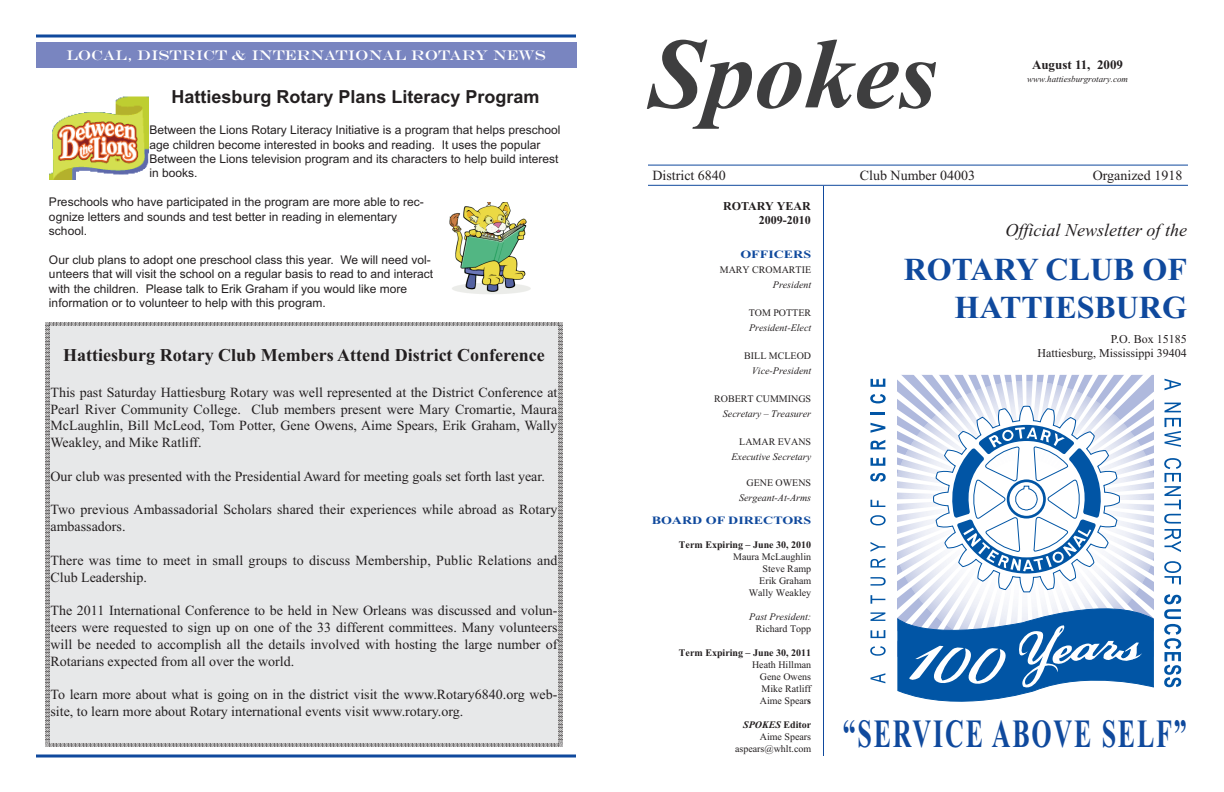
<style>
.page{position:relative;width:1224px;height:792px;background:#fff}
.page>*{position:absolute;margin:0;border:0;box-sizing:border-box;transform-origin:0 0}
.t1{font:italic 700 100px "Times New Roman";color:#3e3e3f}
.t2{font:700 40px "Times New Roman";letter-spacing:.07em;color:#0f499d;scale:.65 1}
.t3{font:700 32px/38.4px "Times New Roman";color:#0f499d;text-align:right}
.t4{font:700 18px "Times New Roman";color:#231f20}
.t5{font:700 18px "Arial";color:#231f20}
.t6{font:italic 18px "Times New Roman";color:#231f20}
.t7{font:14px/16.8px "Times New Roman";color:#231f20}
.t8{font:14px "Engravers";color:#fff}
.t9{font:700 13px "Times New Roman";color:#231f20}
.t10{font:12px/14.4px "Arial";color:#231f20}
.t11{font:12px/14.4px "Times New Roman";color:#231f20;text-align:right}
.t12{font:700 12px/14.4px "Times New Roman";color:#231f20;text-align:right}
.t13{font:700 11.2px "Times New Roman";color:#0f499d;scale:1.25 1}
.t14{font:10px/12px "Times New Roman";color:#231f20;text-align:right}
.t15{font:italic 10px "Times New Roman";color:#231f20}
.t16{font:700 10px "Times New Roman";color:#231f20}
.t17{font:italic 9px "Times New Roman";color:#231f20}
.s1{font-weight:700}
.s2{font-weight:700;font-style:italic}
</style>
<div class="page">
<hr style="left:648px;top:165px;width:540px;height:1px;background:#0f499d">
<hr style="left:648px;top:185px;width:540px;height:1px;background:#0f499d">
<hr style="left:823px;top:186px;width:1px;height:570px;background:#0f499d">
<svg style="left:870px;top:374px;width:312px;height:328px"></svg>
<svg style="left:36px;top:34px;width:540px;height:4px;background:#4a76b5"></svg>
<svg style="left:36px;top:754px;width:540px;height:4px;background:#4a76b5"></svg>
<div style="left:36px;top:42px;width:540px;height:26px;background:#7985c0"></div>
<div style="left:46px;top:322px;width:516px;height:425px;background:#e7e8e9"></div>
<img style="left:50px;top:96px;width:98px;height:84px">
<img style="left:449px;top:202px;width:82px;height:92px">
<p class="t8" style="left:66px;top:47px;width:481px">LOCAL, DISTRICT &amp; INTERNATIONAL ROTARY NEWS</p>
<p class="t5" style="left:171px;top:86px;width:370px">Hattiesburg Rotary Plans Literacy Program</p>
<p class="t10" style="left:149px;top:123px;width:412px">Between the Lions Rotary Literacy Initiative is a program that helps preschool age children become interested in books and reading. It uses the popular Between the Lions television program and its characters to help build interest in books.</p>
<p class="t10" style="left:49px;top:195px;width:376px">Preschools who have participated in the program are more able to rec&shy;ognize letters and sounds and test better in reading in elementary school.</p>
<p class="t10" style="left:49px;top:252px;width:386px">Our club plans to adopt one preschool class this year. We will need vol&shy;unteers that will visit the school on a regular basis to read to and interact with the children. Please talk to Erik Graham if you would like more information or to volunteer to help with this program.</p>
<p class="t4" style="left:63px;top:344px;width:483px">Hattiesburg Rotary Club Members Attend District Conference</p>
<p class="t7" style="left:50px;top:383px;width:509px;text-align:justify">This past Saturday Hattiesburg Rotary was well represented at the District Conference at Pearl River Community College. Club members present were Mary Cromartie, Maura McLaughlin, Bill McLeod, Tom Potter, Gene Owens, Aime Spears, Erik Graham, Wally Weakley, and Mike Ratliff.</p>
<p class="t7" style="left:51px;top:467px;width:496px">Our club was presented with the Presidential Award for meeting goals set forth last year.</p>
<p class="t7" style="left:51px;top:501px;width:509px">Two previous Ambassadorial Scholars shared their experiences while abroad as Rotary ambassadors.</p>
<p class="t7" style="left:50px;top:551px;width:509px">There was time to meet in small groups to discuss Membership, Public Relations and<br>Club Leadership.</p>
<p class="t7" style="left:51px;top:602px;width:509px;text-align:justify">The 2011 International Conference to be held in New Orleans was discussed and volun&shy;teers were requested to sign up on one of the 33 different committees. Many volunteers will be needed to accomplish all the details involved with hosting the large number of Rotarians expected from all over the world.</p>
<p class="t7" style="left:50px;top:686px;width:509px">To learn more about what is going on in the district visit the www.Rotary6840.org web&shy;site, to learn more about Rotary international events visit www.rotary.org.</p>
<h1 class="t1" style="left:649px;top:14px;width:290px">Spokes</h1>
<p class="t9" style="left:1032px;top:57px;width:93px">August 11, 2009</p>
<p class="t17" style="left:1027px;top:73px;width:103px">www.hattiesburgrotary.com</p>
<p class="t7" style="left:652px;top:167px;width:75px">District 6840</p>
<p class="t7" style="left:860px;top:167px;width:117px">Club Number 04003</p>
<p class="t7" style="left:1093px;top:167px;width:91px">Organized 1918</p>
<p class="t12" style="left:723px;top:199px;width:89px">ROTARY YEAR<br>2009-2010</p>
<p class="t6" style="left:1006px;top:220px;width:183px">Official Newsletter of the</p>
<h3 class="t3" style="left:904px;top:250px;width:285px">ROTARY CLUB OF<br>HATTIESBURG</h3>
<p class="t11" style="left:1038px;top:331px;width:151px">P.O. Box 15185<br>Hattiesburg, Mississippi 39404</p>
<p class="t13" style="left:740px;top:248px;width:58px">OFFICERS</p>
<p class="t14" style="left:720px;top:264px;width:93px">MARY CROMARTIE</p>
<p class="t15" style="left:773px;top:279px;width:40px">President</p>
<p class="t14" style="left:749px;top:307px;width:64px">TOM POTTER</p>
<p class="t15" style="left:749px;top:322px;width:64px">President-Elect</p>
<p class="t14" style="left:744px;top:350px;width:68px">BILL MCLEOD</p>
<p class="t15" style="left:752px;top:365px;width:61px">Vice-President</p>
<p class="t14" style="left:714px;top:393px;width:98px">ROBERT CUMMINGS</p>
<p class="t15" style="left:723px;top:408px;width:90px">Secretary – Treasurer</p>
<p class="t14" style="left:739px;top:436px;width:73px">LAMAR EVANS</p>
<p class="t15" style="left:732px;top:451px;width:81px">Executive Secretary</p>
<p class="t14" style="left:747px;top:477px;width:66px">GENE OWENS</p>
<p class="t15" style="left:739px;top:492px;width:74px">Sergeant-At-Arms</p>
<p class="t13" style="left:652px;top:514px;width:129px">BOARD OF DIRECTORS</p>
<p class="t16" style="left:679px;top:539px;width:134px">Term Expiring – June 30, 2010</p>
<p class="t14" style="left:733px;top:551px;width:80px">Maura McLaughlin<br>Steve Ramp<br>Erik Graham<br>Wally Weakley</p>
<p class="t15" style="left:749px;top:611px;width:63px">Past President:</p>
<p class="t14" style="left:756px;top:623px;width:57px">Richard Topp</p>
<p class="t16" style="left:679px;top:647px;width:134px">Term Expiring – June 30, 2011</p>
<p class="t14" style="left:760px;top:659px;width:53px;text-align:justify;text-indent:-8px">Heath Hillman Gene Owens Mike Ratliff Aime Spear<span class="s1">s</span></p>
<p class="t14" style="left:735px;top:719px;width:78px"><span class="s2">SPOKES</span> <span class="s1">Editor<br></span>Aime Spears aspears@whlt.com</p>
<h2 class="t2" style="left:843px;top:710px;width:531px">“SERVICE ABOVE SELF”</h2>
</div>
